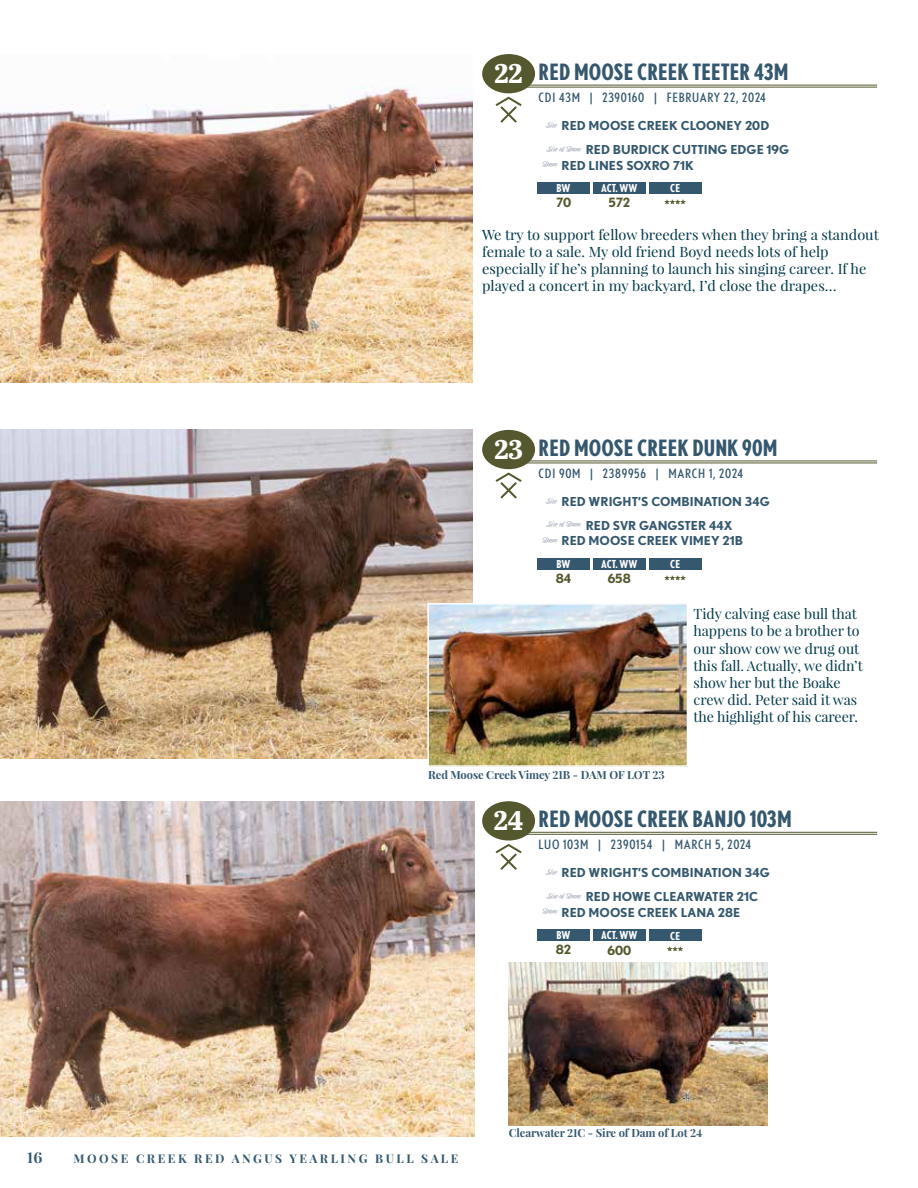
<style>
.page{position:relative;width:918px;height:1188px;background:#fff}
.page>*{position:absolute;margin:0;border:0;box-sizing:border-box;transform-origin:0 0}
.t1{font:700 27px "Abril Text";color:#fff}
.t2{font:700 condensed 22.5px "Nobel";color:#35586e}
.t3{font:700 15px "Playfair Display";color:#35586e}
.t4{font:14.25px/17.1px "Playfair Display";letter-spacing:-.005em;color:#003849}
.t5{font:condensed 12.9px "Nobel";letter-spacing:.05em;color:#35586e;scale:1.12 1}
.t6{font:700 12.75px "Nobel";color:#55582e}
.t7{font:700 12.3px "Nobel";color:#35586e}
.t8{font:700 12px "Playfair Display";letter-spacing:.21em;color:#35586e}
.t9{font:700 11.25px "Playfair Display";letter-spacing:-.005em;color:#35586e}
.t10{font:700 condensed 10.95px "Nobel";color:#fff;scale:1.04 1}
.t11{font:6.75px "Indie";color:#b3b8c3;scale:1.11 1}
</style>
<div class="page">
<img style="left:0;top:86px;width:473px;height:296px">
<img style="left:0;top:430px;width:473px;height:328px">
<img style="left:0;top:801px;width:475px;height:335px">
<div style="left:482px;top:54px;width:53px;height:39px;background:#55582e;border-radius:50%"></div>
<svg style="left:495px;top:96px;width:27px;height:27px"></svg>
<hr style="left:522px;top:87px;width:355px;height:1px;background:#55582e">
<hr style="left:522px;top:85px;width:355px;height:1px;background:#55582e">
<div style="left:537px;top:182px;width:53px;height:12px;background:#35586e"></div>
<div style="left:593px;top:182px;width:53px;height:12px;background:#35586e"></div>
<div style="left:649px;top:182px;width:53px;height:12px;background:#35586e"></div>
<div style="left:482px;top:430px;width:53px;height:39px;background:#55582e;border-radius:50%"></div>
<svg style="left:495px;top:472px;width:27px;height:27px"></svg>
<hr style="left:522px;top:462px;width:355px;height:1px;background:#55582e">
<hr style="left:522px;top:460px;width:355px;height:1px;background:#55582e">
<div style="left:537px;top:558px;width:53px;height:12px;background:#35586e"></div>
<div style="left:593px;top:558px;width:53px;height:12px;background:#35586e"></div>
<div style="left:649px;top:558px;width:53px;height:12px;background:#35586e"></div>
<div style="left:482px;top:801px;width:53px;height:40px;background:#55582e;border-radius:50%"></div>
<svg style="left:495px;top:844px;width:27px;height:26px"></svg>
<hr style="left:522px;top:834px;width:355px;height:1px;background:#55582e">
<hr style="left:522px;top:832px;width:355px;height:1px;background:#55582e">
<div style="left:537px;top:929px;width:53px;height:12px;background:#35586e"></div>
<div style="left:593px;top:929px;width:53px;height:12px;background:#35586e"></div>
<div style="left:649px;top:929px;width:53px;height:12px;background:#35586e"></div>
<img style="left:430px;top:606px;width:255px;height:158px">
<div style="left:427px;top:603px;width:261px;height:164px;border:2px solid #fff"></div>
<img style="left:509px;top:963px;width:259px;height:162px">
<h1 class="t1" style="left:495px;top:54px;width:30px">22</h1>
<h2 class="t2" style="left:539px;top:59px;width:251px">RED MOOSE CREEK TEETER 43M</h2>
<p class="t5" style="left:539px;top:90px;width:204px">CDI 43M | 2390160 | FEBRUARY 22, 2024</p>
<p class="t7" style="left:562px;top:119px;width:209px">RED MOOSE CREEK CLOONEY 20D</p>
<p class="t7" style="left:562px;top:158px;width:134px">RED LINES SOXRO 71K</p>
<p class="t11" style="left:547px;top:121px;width:11px">Sire</p>
<p class="t11" style="left:543px;top:160px;width:15px">Dam</p>
<p class="t7" style="left:586px;top:142px;width:205px">RED BURDICK CUTTING EDGE 19G</p>
<p class="t11" style="left:548px;top:144px;width:32px">Sire of Dam</p>
<p class="t10" style="left:557px;top:182px;width:15px">BW</p>
<p class="t10" style="left:601px;top:182px;width:36px">ACT. WW</p>
<p class="t6" style="left:556px;top:195px;width:17px">70</p>
<p class="t6" style="left:609px;top:195px;width:23px">572</p>
<p class="t10" style="left:670px;top:182px;width:11px">CE</p>
<p class="t6" style="left:664px;top:197px;width:23px">****</p>
<p class="t4" style="left:482px;top:226px;width:398px">We try to support fellow breeders when they bring a standout female to a sale. My old friend Boyd needs lots of help especially if he’s planning to launch his singing career. If he played a concert in my backyard, I’d close the drapes…</p>
<h1 class="t1" style="left:494px;top:429px;width:30px">23</h1>
<h2 class="t2" style="left:539px;top:435px;width:240px">RED MOOSE CREEK DUNK 90M</h2>
<p class="t5" style="left:539px;top:466px;width:184px">CDI 90M | 2389956 | MARCH 1, 2024</p>
<p class="t7" style="left:562px;top:494px;width:210px">RED WRIGHT’S COMBINATION 34G</p>
<p class="t7" style="left:562px;top:534px;width:183px">RED MOOSE CREEK VIMEY 21B</p>
<p class="t11" style="left:547px;top:496px;width:11px">Sire</p>
<p class="t11" style="left:543px;top:536px;width:15px">Dam</p>
<p class="t7" style="left:586px;top:518px;width:148px">RED SVR GANGSTER 44X</p>
<p class="t11" style="left:548px;top:520px;width:32px">Sire of Dam</p>
<p class="t10" style="left:557px;top:558px;width:15px">BW</p>
<p class="t10" style="left:601px;top:558px;width:36px">ACT. WW</p>
<p class="t6" style="left:556px;top:571px;width:17px">84</p>
<p class="t6" style="left:608px;top:571px;width:25px">658</p>
<p class="t10" style="left:670px;top:558px;width:11px">CE</p>
<p class="t6" style="left:664px;top:573px;width:23px">****</p>
<p class="t4" style="left:694px;top:605px;width:171px">Tidy calving ease bull that happens to be a brother to our show cow we drug out this fall. Actually, we didn’t show her but the Boake crew did. Peter said it was the highlight of his career.</p>
<p class="t9" style="left:428px;top:767px;width:238px">Red Moose Creek Vimey 21B - DAM OF LOT 23</p>
<h1 class="t1" style="left:494px;top:801px;width:31px">24</h1>
<h2 class="t2" style="left:539px;top:806px;width:255px">RED MOOSE CREEK BANJO 103M</h2>
<p class="t5" style="left:539px;top:837px;width:191px">LUO 103M | 2390154 | MARCH 5, 2024</p>
<p class="t7" style="left:562px;top:866px;width:210px">RED WRIGHT’S COMBINATION 34G</p>
<p class="t7" style="left:562px;top:905px;width:180px">RED MOOSE CREEK LANA 28E</p>
<p class="t11" style="left:547px;top:868px;width:11px">Sire</p>
<p class="t11" style="left:543px;top:907px;width:15px">Dam</p>
<p class="t7" style="left:586px;top:889px;width:174px">RED HOWE CLEARWATER 21C</p>
<p class="t11" style="left:548px;top:891px;width:32px">Sire of Dam</p>
<p class="t10" style="left:557px;top:929px;width:15px">BW</p>
<p class="t10" style="left:601px;top:929px;width:36px">ACT. WW</p>
<p class="t6" style="left:556px;top:942px;width:17px">82</p>
<p class="t6" style="left:607px;top:942px;width:26px">600</p>
<p class="t10" style="left:670px;top:929px;width:11px">CE</p>
<p class="t6" style="left:667px;top:944px;width:18px">***</p>
<p class="t3" style="left:27px;top:1148px;width:17px">16</p>
<p class="t8" style="left:74px;top:1151px;width:386px">MOOSE CREEK RED ANGUS YEARLING BULL SALE</p>
<p class="t9" style="left:509px;top:1126px;width:195px">Clearwater 21C - Sire of Dam of Lot 24</p>
</div>
